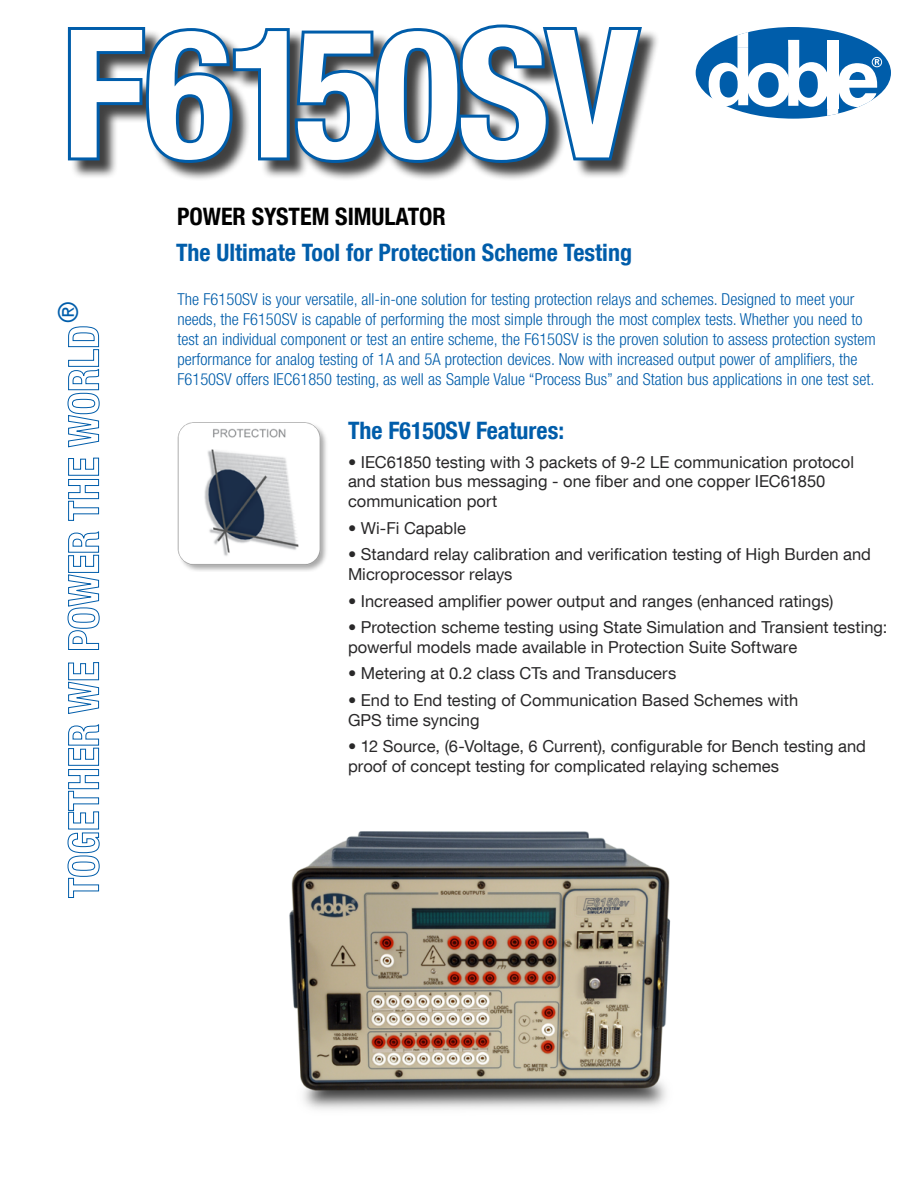
<style>
.page{position:relative;width:918px;height:1188px;background:#fff}
.page>*{position:absolute;margin:0;border:0;box-sizing:border-box;transform-origin:0 0}
.t1{font:700 condensed 178.5px "Helvetica Neue LT Com";letter-spacing:-.02em;color:#fff}
.t2{font:condensed 27px "Helvetica Neue LT Com";color:#005daa}
.t3{font:700 condensed 24px "Helvetica Neue LT Com";color:#005daa}
.t4{font:700 condensed 24px "Helvetica Neue LT Com";color:#000}
.t5{font:16.5px/19.8px "Helvetica Neue LT Com";letter-spacing:.005em;color:#292829}
.t6{font:300 condensed 16.5px/19.8px "Helvetica Neue LT Com";color:#005daa}
</style>
<div class="page">
<div style="left:71px;top:27px;width:589px;height:155px;background:#000;opacity:.75"></div>
<svg style="left:67px;top:24px;width:579px;height:143px;background:#657e94"></svg>
<svg style="left:67px;top:326px;width:33px;height:572px"></svg>
<img style="left:177px;top:422px;width:149px;height:149px">
<div style="left:696px;top:27px;width:195px;height:92px;background:#005daa;border-radius:50%"></div>
<div style="left:872px;top:57px;width:10px;height:10px;border:1px solid #fff;border-radius:50%"></div>
<svg style="left:709px;top:32px;width:171px;height:84px"></svg>
<img style="left:289px;top:831px;width:382px;height:279px">
<h1 class="t1" style="left:62px;top:-13px;width:578px">F6150SV</h1>
<h2 class="t2" style="left:52px;top:323px;width:23px;rotate:-90deg">®</h2>
<h3 class="t4" style="left:177px;top:202px;width:270px">Power System Simulator</h3>
<h3 class="t3" style="left:176px;top:238px;width:457px">The Ultimate Tool for Protection Scheme Testing</h3>
<p class="t6" style="left:178px;top:290px;width:700px">The F6150SV is your versatile, all-in-one solution for testing protection relays and schemes. Designed to meet your needs, the F6150SV is capable of performing the most simple through the most complex tests. Whether you need to test an individual component or test an entire scheme, the F6150SV is the proven solution to assess protection system performance for analog testing of 1A and 5A protection devices. Now with increased output power of amplifiers, the F6150SV offers IEC61850 testing, as well as Sample Value “Process Bus” and Station bus applications in one test set.</p>
<h3 class="t3" style="left:348px;top:416px;width:218px">The F6150SV Features:</h3>
<p class="t5" style="left:348px;top:451px;width:508px">• IEC61850 testing with 3 packets of 9-2 LE communication protocol and station bus messaging - one fiber and one copper IEC61850 communication port</p>
<p class="t5" style="left:348px;top:518px;width:119px">• Wi-Fi Capable</p>
<p class="t5" style="left:348px;top:544px;width:525px">• Standard relay calibration and verification testing of High Burden and<br>Microprocessor relays</p>
<p class="t5" style="left:348px;top:590px;width:487px">• Increased amplifier power output and ranges (enhanced ratings)</p>
<p class="t5" style="left:348px;top:617px;width:541px">• Protection scheme testing using State Simulation and Transient testing: powerful models made available in Protection Suite Software</p>
<p class="t5" style="left:348px;top:663px;width:330px">• Metering at 0.2 class CTs and Transducers</p>
<p class="t5" style="left:348px;top:690px;width:452px">• End to End testing of Communication Based Schemes with<br>GPS time syncing</p>
<p class="t5" style="left:348px;top:736px;width:520px">• 12 Source, (6-Voltage, 6 Current), configurable for Bench testing and proof of concept testing for complicated relaying schemes</p>
</div>
